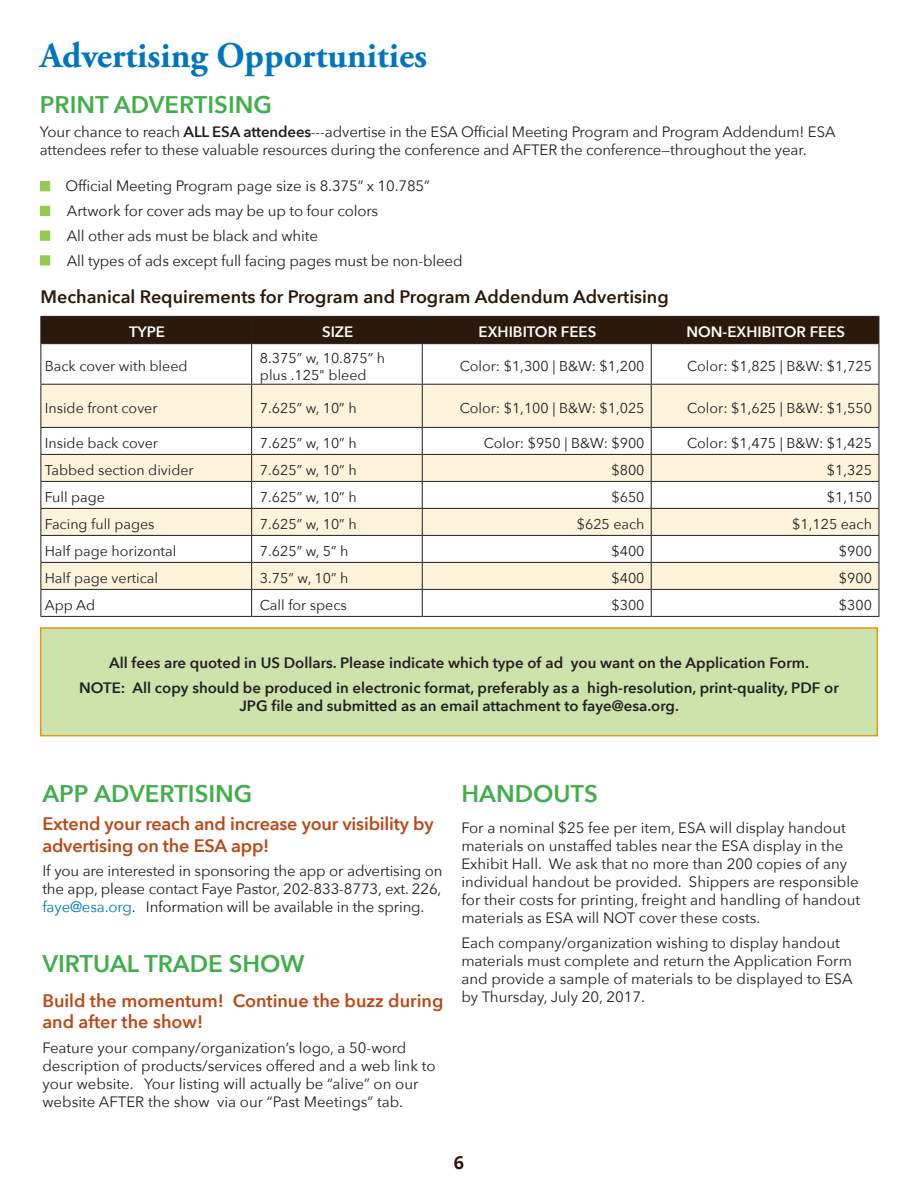
<style>
.page{position:relative;width:918px;height:1188px;background:#fff}
.page>*{position:absolute;margin:0;border:0;box-sizing:border-box;transform-origin:0 0}
.t1{font:700 36px "Adobe Garamond Pro";color:#0076be}
.t2{font:600 24px "Avenir Next";color:#40ae49}
.Free_Form{font:600 18px/21.6px "Avenir Next";letter-spacing:-.01em;color:#bc4816}
.t3{font:600 18px "Avenir Next";color:#2b190c}
.t4{font:700 18px "Open Sans";color:#2b190c}
.Free_Form-2{font:15px/18px "Avenir Next";color:#231f20}
.t5{font:600 15px/18px "Avenir Next";color:#231f20;text-align:center}
.t6{font:600 15px "Avenir Next";color:#fff}
.t7{font:14.25px/17.1px "Avenir Next";color:#231f20}
.s1{font-weight:600}
.s2{color:#0076be}
</style>
<div class="page">
<div style="left:41px;top:628px;width:836px;height:108px;background:#cce3ab"></div>
<div style="left:40px;top:627px;width:838px;height:109px;border:2px solid #df9717"></div>
<svg style="left:41px;top:385px;width:838px;height:204px;fill:#fef4dc"></svg>
<div style="left:40px;top:316px;width:840px;height:28px;background:#2b190c"></div>
<hr style="left:40px;top:343px;width:212px;height:1px;background:#231f20">
<hr style="left:40px;top:344px;width:1px;height:40px;background:#231f20">
<hr style="left:252px;top:343px;width:170px;height:1px;background:#231f20">
<hr style="left:251px;top:344px;width:1px;height:40px;background:#231f20">
<hr style="left:422px;top:343px;width:229px;height:1px;background:#231f20">
<hr style="left:422px;top:344px;width:1px;height:40px;background:#231f20">
<hr style="left:651px;top:343px;width:228px;height:1px;background:#231f20">
<hr style="left:651px;top:344px;width:1px;height:40px;background:#231f20">
<hr style="left:879px;top:344px;width:1px;height:40px;background:#231f20">
<hr style="left:40px;top:384px;width:212px;height:1px;background:#231f20">
<hr style="left:40px;top:385px;width:1px;height:42px;background:#231f20">
<hr style="left:252px;top:384px;width:170px;height:1px;background:#231f20">
<hr style="left:251px;top:385px;width:1px;height:42px;background:#231f20">
<hr style="left:422px;top:384px;width:229px;height:1px;background:#231f20">
<hr style="left:422px;top:385px;width:1px;height:42px;background:#231f20">
<hr style="left:651px;top:384px;width:228px;height:1px;background:#231f20">
<hr style="left:651px;top:385px;width:1px;height:42px;background:#231f20">
<hr style="left:879px;top:385px;width:1px;height:42px;background:#231f20">
<hr style="left:40px;top:427px;width:212px;height:1px;background:#231f20">
<hr style="left:252px;top:427px;width:170px;height:1px;background:#231f20">
<hr style="left:422px;top:427px;width:229px;height:1px;background:#231f20">
<hr style="left:651px;top:427px;width:228px;height:1px;background:#231f20">
<hr style="left:40px;top:454px;width:212px;height:1px;background:#231f20">
<hr style="left:252px;top:454px;width:170px;height:1px;background:#231f20">
<hr style="left:422px;top:454px;width:229px;height:1px;background:#231f20">
<hr style="left:651px;top:454px;width:228px;height:1px;background:#231f20">
<hr style="left:40px;top:481px;width:212px;height:1px;background:#231f20">
<hr style="left:252px;top:481px;width:170px;height:1px;background:#231f20">
<hr style="left:422px;top:481px;width:229px;height:1px;background:#231f20">
<hr style="left:651px;top:481px;width:228px;height:1px;background:#231f20">
<hr style="left:40px;top:508px;width:212px;height:1px;background:#231f20">
<hr style="left:252px;top:508px;width:170px;height:1px;background:#231f20">
<hr style="left:422px;top:508px;width:229px;height:1px;background:#231f20">
<hr style="left:651px;top:508px;width:228px;height:1px;background:#231f20">
<hr style="left:40px;top:535px;width:212px;height:1px;background:#231f20">
<hr style="left:252px;top:535px;width:170px;height:1px;background:#231f20">
<hr style="left:422px;top:535px;width:229px;height:1px;background:#231f20">
<hr style="left:651px;top:535px;width:228px;height:1px;background:#231f20">
<hr style="left:40px;top:562px;width:212px;height:1px;background:#231f20">
<hr style="left:252px;top:562px;width:170px;height:1px;background:#231f20">
<hr style="left:422px;top:562px;width:229px;height:1px;background:#231f20">
<hr style="left:651px;top:562px;width:228px;height:1px;background:#231f20">
<hr style="left:40px;top:589px;width:212px;height:1px;background:#231f20">
<svg style="left:40px;top:428px;width:1px;height:188px"></svg>
<hr style="left:252px;top:589px;width:170px;height:1px;background:#231f20">
<svg style="left:251px;top:428px;width:1px;height:188px"></svg>
<hr style="left:422px;top:589px;width:229px;height:1px;background:#231f20">
<svg style="left:422px;top:428px;width:1px;height:188px"></svg>
<hr style="left:651px;top:589px;width:228px;height:1px;background:#231f20">
<svg style="left:651px;top:428px;width:1px;height:188px"></svg>
<svg style="left:879px;top:428px;width:1px;height:188px"></svg>
<hr style="left:40px;top:616px;width:212px;height:1px;background:#231f20">
<hr style="left:252px;top:616px;width:170px;height:1px;background:#231f20">
<hr style="left:422px;top:616px;width:229px;height:1px;background:#231f20">
<hr style="left:651px;top:616px;width:228px;height:1px;background:#231f20">
<div style="left:40px;top:181px;width:10px;height:10px;background:#94ca4e"></div>
<div style="left:40px;top:206px;width:10px;height:10px;background:#94ca4e"></div>
<div style="left:40px;top:231px;width:10px;height:10px;background:#94ca4e;border:2px solid #94ca4e"></div>
<div style="left:40px;top:255px;width:10px;height:11px;background:#94ca4e;border:2px solid #94ca4e"></div>
<p class="t1" style="left:40px;top:34px;width:389px">Advertising Opportunities</p>
<p class="t2" style="left:40px;top:90px;width:234px">PRINT ADVERTISING</p>
<p class="Free_Form-2" style="left:40px;top:123px;width:797px">Your chance to reach <span class="s1">ALL ESA attendees</span>---advertise in the ESA Official Meeting Program and Program Addendum! ESA attendees refer to these valuable resources during the conference and AFTER the conference—throughout the year.</p>
<p class="Free_Form-2" style="left:65px;top:177px;width:366px">Official Meeting Program page size is 8.375” x 10.785”</p>
<p class="Free_Form-2" style="left:67px;top:202px;width:313px">Artwork for cover ads may be up to four colors</p>
<p class="Free_Form-2" style="left:67px;top:227px;width:253px">All other ads must be black and white</p>
<p class="Free_Form-2" style="left:67px;top:251px;width:397px">All types of ads except full facing pages must be non-bleed</p>
<p class="t3" style="left:40px;top:286px;width:630px">Mechanical Requirements for Program and Program Addendum Advertising</p>
<p class="t6" style="left:129px;top:323px;width:37px">TYPE</p>
<p class="t6" style="left:322px;top:323px;width:33px">SIZE</p>
<p class="t6" style="left:479px;top:323px;width:119px">EXHIBITOR FEES</p>
<p class="t6" style="left:687px;top:323px;width:160px">NON-EXHIBITOR FEES</p>
<p class="t7" style="left:45px;top:358px;width:144px">Back cover with bleed</p>
<p class="t7" style="left:260px;top:349px;width:127px">8.375” w, 10.875” h plus .125" bleed</p>
<p class="t7" style="left:460px;top:358px;width:186px">Color: $1,300 | B&amp;W: $1,200</p>
<p class="t7" style="left:687px;top:358px;width:186px">Color: $1,825 | B&amp;W: $1,725</p>
<p class="t7" style="left:45px;top:399px;width:114px">Inside front cover</p>
<p class="t7" style="left:260px;top:399px;width:98px">7.625” w, 10” h</p>
<p class="t7" style="left:460px;top:399px;width:186px">Color: $1,100 | B&amp;W: $1,025</p>
<p class="t7" style="left:687px;top:399px;width:186px">Color: $1,625 | B&amp;W: $1,550</p>
<p class="t7" style="left:45px;top:435px;width:115px">Inside back cover</p>
<p class="t7" style="left:260px;top:435px;width:98px">7.625” w, 10” h</p>
<p class="t7" style="left:484px;top:435px;width:162px">Color: $950 | B&amp;W: $900</p>
<p class="t7" style="left:687px;top:435px;width:186px">Color: $1,475 | B&amp;W: $1,425</p>
<p class="t7" style="left:45px;top:462px;width:151px">Tabbed section divider</p>
<p class="t7" style="left:260px;top:462px;width:98px">7.625” w, 10” h</p>
<p class="t7" style="left:612px;top:462px;width:35px">$800</p>
<p class="t7" style="left:827px;top:462px;width:47px">$1,325</p>
<p class="t7" style="left:45px;top:489px;width:62px">Full page</p>
<p class="t7" style="left:260px;top:489px;width:98px">7.625” w, 10” h</p>
<p class="t7" style="left:612px;top:489px;width:35px">$650</p>
<p class="t7" style="left:827px;top:489px;width:47px">$1,150</p>
<p class="t7" style="left:45px;top:516px;width:111px">Facing full pages</p>
<p class="t7" style="left:260px;top:516px;width:98px">7.625” w, 10” h</p>
<p class="t7" style="left:577px;top:516px;width:69px">$625 each</p>
<p class="t7" style="left:792px;top:516px;width:81px">$1,125 each</p>
<p class="t7" style="left:45px;top:543px;width:133px">Half page horizontal</p>
<p class="t7" style="left:260px;top:543px;width:90px">7.625” w, 5” h</p>
<p class="t7" style="left:612px;top:543px;width:35px">$400</p>
<p class="t7" style="left:839px;top:543px;width:35px">$900</p>
<p class="t7" style="left:45px;top:570px;width:115px">Half page vertical</p>
<p class="t7" style="left:260px;top:570px;width:90px">3.75” w, 10” h</p>
<p class="t7" style="left:612px;top:570px;width:35px">$400</p>
<p class="t7" style="left:839px;top:570px;width:35px">$900</p>
<p class="t7" style="left:45px;top:597px;width:52px">App Ad</p>
<p class="t7" style="left:260px;top:597px;width:88px">Call for specs</p>
<p class="t7" style="left:612px;top:597px;width:35px">$300</p>
<p class="t7" style="left:839px;top:597px;width:35px">$300</p>
<p class="t5" style="left:109px;top:654px;width:701px">All fees are quoted in US Dollars. Please indicate which type of ad you want on the Application Form.</p>
<p class="t5" style="left:79px;top:678px;width:761px">NOTE: All copy should be produced in electronic format, preferably as a high-resolution, print-quality, PDF or<br>JPG file and submitted as an email attachment to faye@esa.org.</p>
<p class="t2" style="left:42px;top:779px;width:212px">APP ADVERTISING</p>
<p class="Free_Form" style="left:42px;top:813px;width:393px">Extend your reach and increase your visibility by advertising on the ESA app!</p>
<p class="Free_Form-2" style="left:42px;top:862px;width:402px;text-align:justify">If you are interested in sponsoring the app or advertising on the app, please contact Faye Pastor, 202-833-8773, ext. 226, <span class="s2">faye@esa.org</span>. Information will be available in the spring.</p>
<p class="t2" style="left:42px;top:949px;width:264px">VIRTUAL TRADE SHOW</p>
<p class="Free_Form" style="left:42px;top:990px;width:403px">Build the momentum! Continue the buzz during and after the show!</p>
<p class="Free_Form-2" style="left:42px;top:1039px;width:395px">Feature your company/organization’s logo, a 50-word description of products/services offered and a web link to your website. Your listing will actually be “alive” on our website AFTER the show via our “Past Meetings” tab.</p>
<p class="t2" style="left:461px;top:779px;width:138px">HANDOUTS</p>
<p class="Free_Form-2" style="left:461px;top:819px;width:400px">For a nominal $25 fee per item, ESA will display handout materials on unstaffed tables near the ESA display in the Exhibit Hall. We ask that no more than 200 copies of any individual handout be provided. Shippers are responsible for their costs for printing, freight and handling of handout materials as ESA will NOT cover these costs.</p>
<p class="Free_Form-2" style="left:461px;top:934px;width:393px">Each company/organization wishing to display handout materials must complete and return the Application Form and provide a sample of materials to be displayed to ESA by Thursday, July 20, 2017.</p>
<p class="t4" style="left:454px;top:1150px;width:12px">6</p>
</div>
